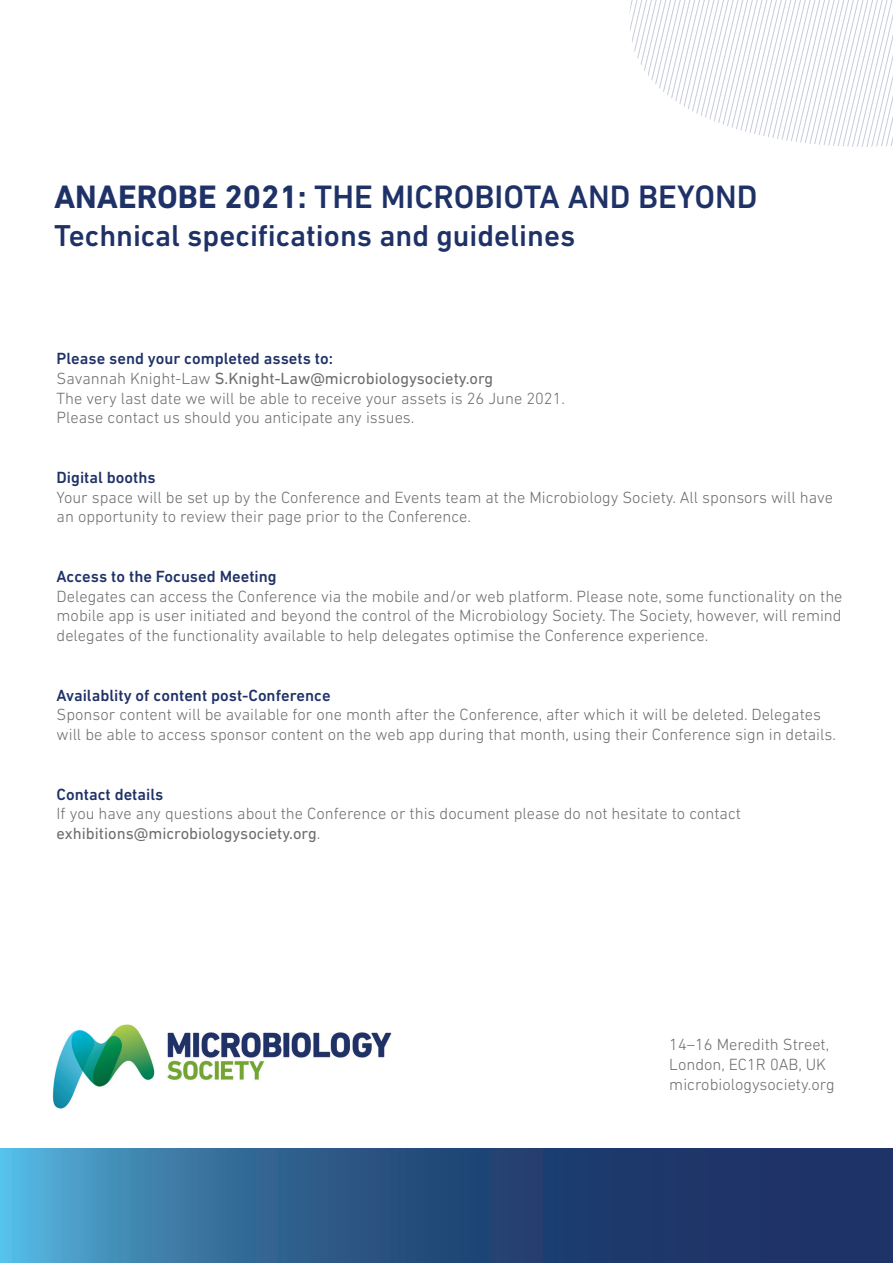
<style>
.page{position:relative;width:893px;height:1263px;background:#fff}
.page>*{position:absolute;margin:0;border:0;box-sizing:border-box;transform-origin:0 0}
.t1{font:500 33px "DIN Next LT Pro";color:#1f3267}
.t2{font:500 30.75px "DIN Next LT Pro";color:#1f3267}
.Body_text{font:300 16.5px/19.8px "DIN Next LT Pro";color:#6c6d70}
.t3{font:500 16.5px "DIN Next LT Pro";color:#1f3267}
.t4{font:16.5px "DIN Next LT Pro";color:#6c6d70}
.s1{font-weight:700}
.s2{font-weight:300}
.s3{font-weight:400}
</style>
<div class="page">
<svg style="left:0;top:1148px;width:893px;height:115px;background:#2b5787"></svg>
<img style="left:52px;top:1024px;width:340px;height:85px">
<svg style="left:629px;top:0;width:264px;height:147px"></svg>
<p class="t1" style="left:54px;top:178px;width:705px"><span class="s1">ANAEROBE 2021:</span> THE MICROBIOTA AND BEYOND</p>
<p class="t2" style="left:54px;top:217px;width:523px">Technical specifications and guidelines</p>
<p class="t3" style="left:57px;top:349px;width:278px">Please send your completed assets to:</p>
<p class="t4" style="left:57px;top:369px;width:438px"><span class="s2">Savannah Knight-Law</span> S.Knight-Law@microbiologysociety.org</p>
<p class="Body_text" style="left:57px;top:388px;width:510px">The very last date we will be able to receive your assets is 26 June 2021.<br>Please contact us should you anticipate any issues.</p>
<p class="t3" style="left:57px;top:468px;width:101px">Digital booths</p>
<p class="Body_text" style="left:57px;top:487px;width:778px">Your space will be set up by the Conference and Events team at the Microbiology Society. All sponsors will have an opportunity to review their page prior to the Conference.</p>
<p class="t3" style="left:57px;top:567px;width:222px">Access to the Focused Meeting</p>
<p class="Body_text" style="left:57px;top:586px;width:787px;text-align:justify">Delegates can access the Conference via the mobile and/or web platform. Please note, some functionality on the mobile app is user initiated and beyond the control of the Microbiology Society. The Society, however, will remind delegates of the functionality available to help delegates optimise the Conference experience.</p>
<p class="t3" style="left:57px;top:685px;width:275px">Availablity of content post-Conference</p>
<p class="Body_text" style="left:57px;top:705px;width:781px">Sponsor content will be available for one month after the Conference, after which it will be deleted. Delegates will be able to access sponsor content on the web app during that month, using their Conference sign in details.</p>
<p class="t3" style="left:57px;top:784px;width:108px">Contact details</p>
<p class="Body_text" style="left:57px;top:804px;width:686px">If you have any questions about the Conference or this document please do not hesitate to contact <span class="s3">exhibitions@microbiologysociety.org</span>.</p>
<p class="Body_text" style="left:669px;top:1034px;width:161px">14–16 Meredith Street,</p>
<p class="Body_text" style="left:669px;top:1054px;width:158px">London, EC1R 0AB, UK</p>
<p class="Body_text" style="left:669px;top:1074px;width:167px">microbiologysociety.org</p>
</div>
